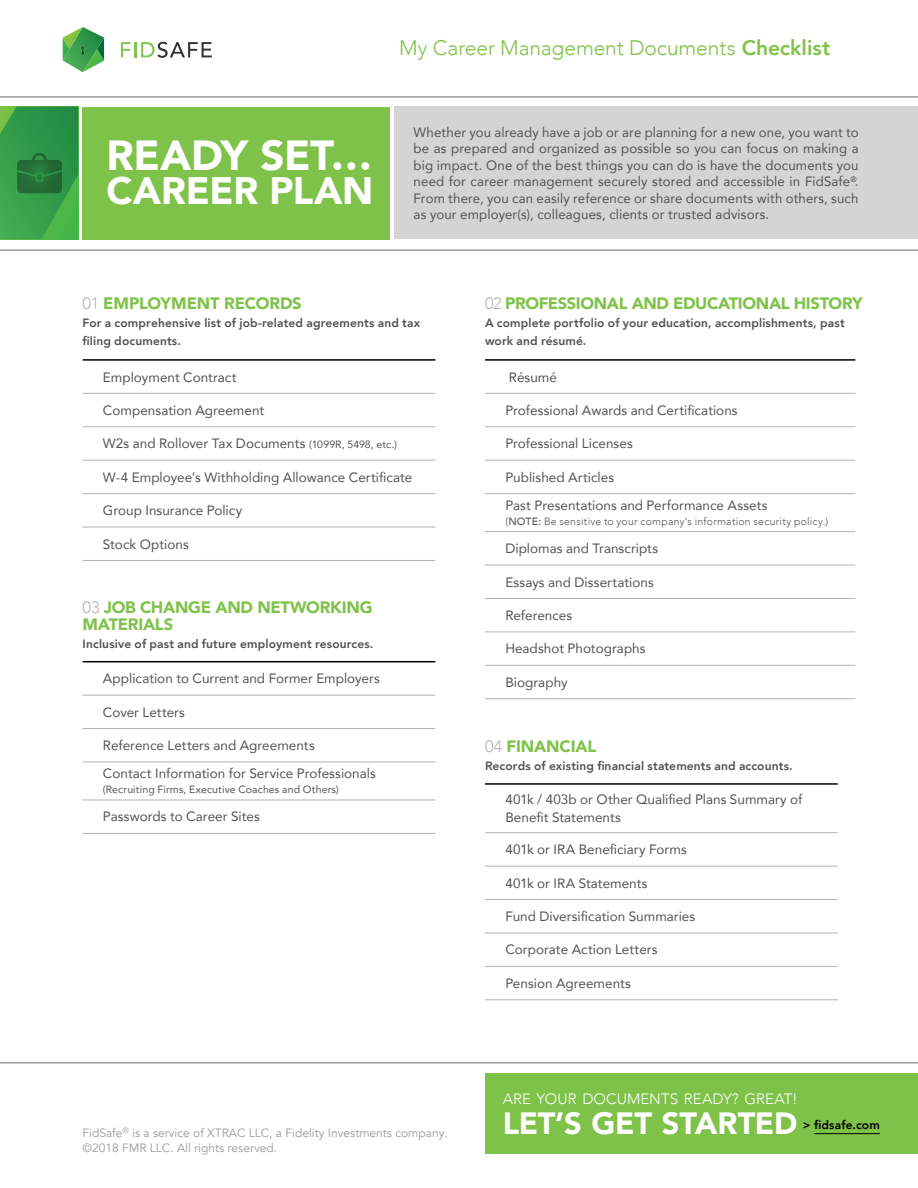
<style>
.page{position:relative;width:918px;height:1188px;background:#fff}
.page>*{position:absolute;margin:0;border:0;box-sizing:border-box;transform-origin:0 0}
.t1{font:900 42px "Avenir";letter-spacing:-.01em;color:#fff}
.t2{font:900 38.25px "Avenir";letter-spacing:-.005em;color:#fff}
.t3{font:900 30.75px "Avenir";letter-spacing:-.005em;color:#fff}
.t4{font:300 21px "Avenir";letter-spacing:-.005em;color:#7fc24a}
.t5{font:900 16.5px/16.5px "Avenir";letter-spacing:-.02em;color:#7fc24a}
.t6{font:300 15px "Avenir";letter-spacing:.005em;color:#fff}
.t7{font:13.5px/16.5px "Avenir";color:#515353}
.t8{font:800 12px/18px "Avenir";letter-spacing:.01em;color:#515353}
.t9{font:12px/15px "Avenir";color:#999998}
.t10{font:800 12px "Avenir";letter-spacing:.01em;color:#000}
.t11{font:300 10.5px "Avenir";letter-spacing:.025em;color:#515353}
.t12{font:10.5px "Avenir";letter-spacing:.015em;color:#515353}
.s1{font-weight:800}
.s2{font-weight:300;color:#b3b3b3}
.s3{font-size:10.5px}
.s4{font-weight:500}
</style>
<div class="page">
<svg style="left:0;top:107px;width:78px;height:132px;background:#369f49"></svg>
<div style="left:485px;top:1073px;width:433px;height:80px;background:#7fc24a"></div>
<svg style="left:121px;top:42px;width:91px;height:16px"></svg>
<svg style="left:63px;top:27px;width:41px;height:45px"></svg>
<div style="left:83px;top:107px;width:307px;height:132px;background:#7fc24a"></div>
<div style="left:394px;top:106px;width:524px;height:133px;background:#d4d4d3"></div>
<img style="left:17px;top:153px;width:45px;height:40px">
<hr style="left:83px;top:393px;width:352px;height:1px;background:#b3b3b3">
<hr style="left:83px;top:426px;width:352px;height:1px;background:#b3b3b3">
<hr style="left:83px;top:460px;width:352px;height:1px;background:#b3b3b3">
<hr style="left:83px;top:493px;width:352px;height:1px;background:#b3b3b3">
<hr style="left:83px;top:527px;width:352px;height:1px;background:#b3b3b3">
<hr style="left:83px;top:560px;width:352px;height:1px;background:#b3b3b3">
<hr style="left:83px;top:359px;width:352px;height:2px;background:#000">
<hr style="left:83px;top:695px;width:352px;height:1px;background:#b3b3b3">
<hr style="left:83px;top:728px;width:352px;height:1px;background:#b3b3b3">
<hr style="left:83px;top:762px;width:352px;height:1px;background:#b3b3b3">
<hr style="left:83px;top:800px;width:352px;height:1px;background:#b3b3b3">
<hr style="left:83px;top:833px;width:352px;height:1px;background:#b3b3b3">
<hr style="left:83px;top:661px;width:352px;height:1px;background:#000">
<hr style="left:485px;top:832px;width:353px;height:1px;background:#b3b3b3">
<hr style="left:485px;top:866px;width:353px;height:1px;background:#b3b3b3">
<hr style="left:485px;top:899px;width:353px;height:1px;background:#b3b3b3">
<hr style="left:485px;top:933px;width:353px;height:1px;background:#b3b3b3">
<hr style="left:485px;top:966px;width:353px;height:1px;background:#b3b3b3">
<hr style="left:485px;top:999px;width:353px;height:1px;background:#b3b3b3">
<hr style="left:485px;top:783px;width:353px;height:2px;background:#000">
<hr style="left:485px;top:393px;width:370px;height:1px;background:#b3b3b3">
<hr style="left:485px;top:426px;width:370px;height:1px;background:#b3b3b3">
<hr style="left:485px;top:460px;width:370px;height:1px;background:#b3b3b3">
<hr style="left:485px;top:493px;width:370px;height:1px;background:#b3b3b3">
<hr style="left:485px;top:531px;width:370px;height:1px;background:#b3b3b3">
<hr style="left:485px;top:565px;width:370px;height:1px;background:#b3b3b3">
<hr style="left:485px;top:598px;width:370px;height:1px;background:#b3b3b3">
<hr style="left:485px;top:632px;width:370px;height:1px;background:#b3b3b3">
<hr style="left:485px;top:665px;width:370px;height:1px;background:#b3b3b3">
<hr style="left:485px;top:698px;width:370px;height:1px;background:#b3b3b3">
<hr style="left:485px;top:359px;width:370px;height:2px;background:#000">
<hr style="left:814px;top:1133px;width:66px;height:1px;background:#000">
<hr style="left:0;top:249px;width:918px;height:2px;background:#999998">
<hr style="left:0;top:1062px;width:918px;height:2px;background:#999998">
<hr style="left:0;top:96px;width:918px;height:2px;background:#999998">
<h1 class="t1" style="left:107px;top:119px;width:267px">READY SET…</h1>
<h2 class="t2" style="left:107px;top:158px;width:268px">CAREER PLAN</h2>
<h3 class="t4" style="left:399px;top:35px;width:433px">My Career Management Documents <span class="s1">Checklist</span></h3>
<p class="t7" style="left:414px;top:123px;width:447px;text-align:justify">Whether you already have a job or are planning for a new one, you want to be as prepared and organized as possible so you can focus on making a big impact. One of the best things you can do is have the documents you need for career management securely stored and accessible in FidSafe<sup>®</sup>.<br>From there, you can easily reference or share documents with others, such as your employer(s), colleagues, clients or trusted advisors.</p>
<p class="t5" style="left:83px;top:294px;width:221px"><span class="s2">01</span> EMPLOYMENT RECORDS</p>
<p class="t8" style="left:83px;top:314px;width:339px">For a comprehensive list of job-related agreements and tax filing documents.</p>
<p class="t7" style="left:103px;top:368px;width:135px">Employment Contract</p>
<p class="t7" style="left:103px;top:401px;width:163px">Compensation Agreement</p>
<p class="t7" style="left:103px;top:435px;width:296px">W2s and Rollover Tax Documents <span class="s3">(1099R, 5498, etc.)</span></p>
<p class="t7" style="left:103px;top:468px;width:311px">W-4 Employee’s Withholding Allowance Certificate</p>
<p class="t7" style="left:103px;top:502px;width:141px">Group Insurance Policy</p>
<p class="t7" style="left:103px;top:535px;width:87px">Stock Options</p>
<p class="t5" style="left:83px;top:599px;width:291px"><span class="s2">03</span> JOB CHANGE AND NETWORKING<br>MATERIALS</p>
<p class="t8" style="left:83px;top:635px;width:292px">Inclusive of past and future employment resources.</p>
<p class="t7" style="left:103px;top:670px;width:278px">Application to Current and Former Employers</p>
<p class="t7" style="left:103px;top:703px;width:84px">Cover Letters</p>
<p class="t7" style="left:103px;top:731px;width:274px;line-height:28.2px">Reference Letters and Agreements<br>Contact Information for Service Professionals</p>
<p class="t12" style="left:103px;top:781px;width:237px">(Recruiting Firms, Executive Coaches and Others)</p>
<p class="t7" style="left:103px;top:808px;width:158px">Passwords to Career Sites</p>
<p class="t5" style="left:485px;top:294px;width:379px"><span class="s2">02</span> PROFESSIONAL AND EDUCATIONAL HISTORY</p>
<p class="t8" style="left:485px;top:314px;width:361px">A complete portfolio of your education, accomplishments, past work and résumé.</p>
<p class="t7" style="left:509px;top:368px;width:50px">Résumé</p>
<p class="t7" style="left:505px;top:401px;width:234px">Professional Awards and Certifications</p>
<p class="t7" style="left:505px;top:435px;width:129px">Professional Licenses</p>
<p class="t7" style="left:505px;top:462px;width:264px;line-height:28.2px">Published Articles<br>Past Presentations and Performance Assets</p>
<p class="t11" style="left:505px;top:515px;width:324px">(<span class="s4">NOTE:</span> Be sensitive to your company’s information security policy.)</p>
<p class="t7" style="left:505px;top:540px;width:154px">Diplomas and Transcripts</p>
<p class="t7" style="left:505px;top:573px;width:150px">Essays and Dissertations</p>
<p class="t7" style="left:505px;top:607px;width:68px">References</p>
<p class="t7" style="left:505px;top:640px;width:142px">Headshot Photographs</p>
<p class="t7" style="left:505px;top:673px;width:64px">Biography</p>
<p class="t5" style="left:485px;top:738px;width:113px"><span class="s2">04</span> FINANCIAL</p>
<p class="t8" style="left:485px;top:757px;width:309px">Records of existing financial statements and accounts.</p>
<p class="t7" style="left:505px;top:790px;width:299px;line-height:18px">401k / 403b or Other Qualified Plans Summary of<br>Benefit Statements</p>
<p class="t7" style="left:505px;top:841px;width:183px">401k or IRA Beneficiary Forms</p>
<p class="t7" style="left:505px;top:874px;width:144px">401k or IRA Statements</p>
<p class="t7" style="left:505px;top:908px;width:191px">Fund Diversification Summaries</p>
<p class="t7" style="left:505px;top:941px;width:154px">Corporate Action Letters</p>
<p class="t7" style="left:505px;top:975px;width:127px">Pension Agreements</p>
<p class="t9" style="left:82px;top:1125px;width:367px">FidSafe<sup>®</sup> is a service of XTRAC LLC, a Fidelity Investments company. ©2018 FMR LLC. All rights reserved.</p>
<p class="t6" style="left:503px;top:1090px;width:296px">ARE YOUR DOCUMENTS READY? GREAT!</p>
<h3 class="t3" style="left:503px;top:1097px;width:296px">LET’S GET STARTED</h3>
<p class="t10" style="left:803px;top:1116px;width:78px">&gt; fidsafe.com</p>
</div>
